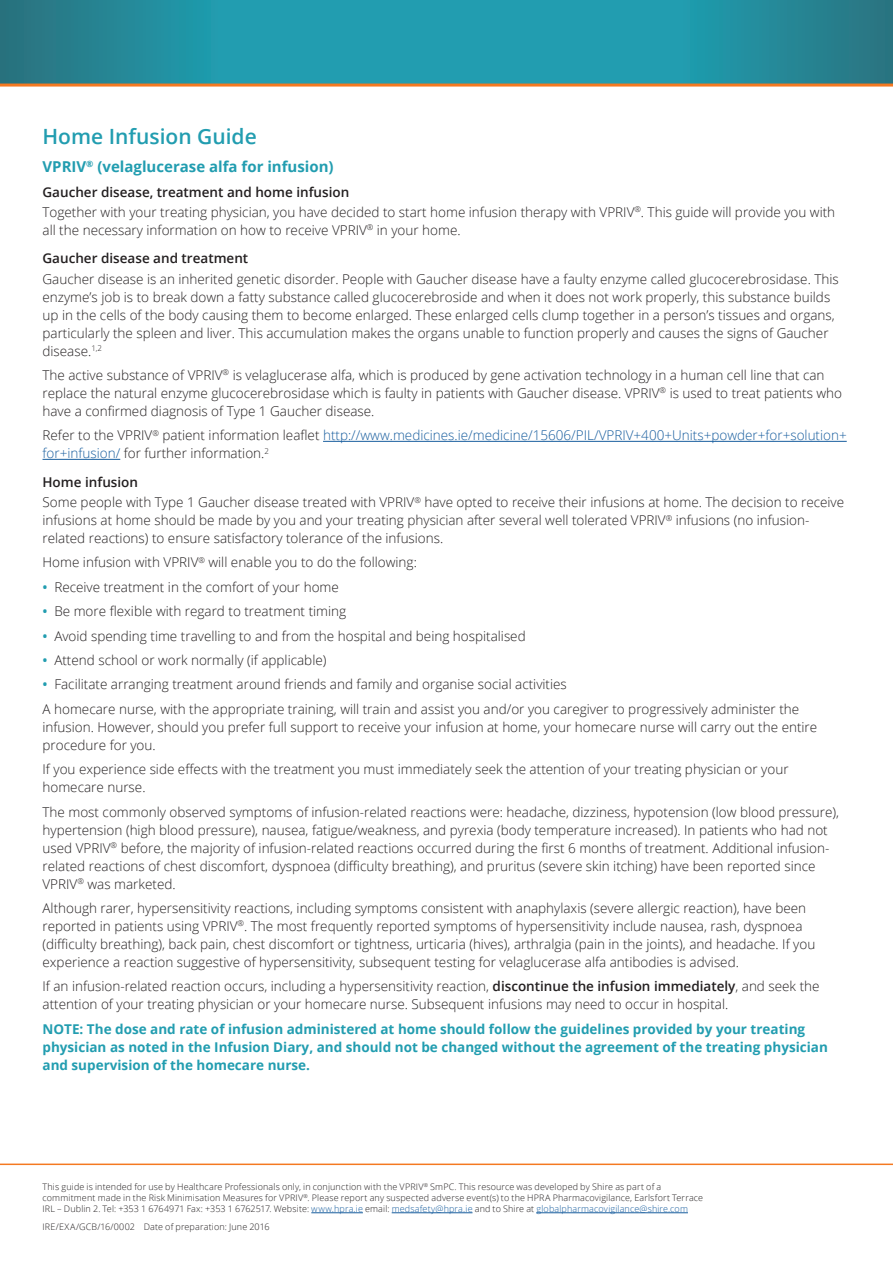
<style>
.page{position:relative;width:893px;height:1263px;background:#fff}
.page>*{position:absolute;margin:0;border:0;box-sizing:border-box;transform-origin:0 0}
.Large_Heading_Turq{font:600 21px "Open Sans";color:#229db0}
.Sub_Head_Turq{font:700 15px "Open Sans";color:#229db0}
.Body_Copy{font:300 13.5px/18px "Open Sans";color:#231f20}
.t1{font:700 13.5px/18px "Open Sans";color:#229db0}
.Body_Copy-2{font:300 13.5px/18px "Open Sans";color:#175d9e}
.Sub_Head_Black{font:600 13.5px "Open Sans";color:#231f20}
.t2{font:300 9px/11.2px "Open Sans";letter-spacing:.015em;color:#231f20}
.s1{color:#231f20}
.s2{font-weight:600;color:#229db0}
.s3{font-weight:600}
.s4{color:#175d9e}
</style>
<div class="page">
<svg style="left:0;top:0;width:893px;height:84px;background:#2492a2"></svg>
<hr style="left:0;top:84px;width:893px;height:3px;background:#f47921">
<hr style="left:0;top:1163px;width:893px;height:2px;background:#f47921">
<hr style="left:311px;top:1212px;width:52px;height:1px;background:#175d9e">
<hr style="left:392px;top:1212px;width:80px;height:1px;background:#175d9e">
<hr style="left:536px;top:1212px;width:152px;height:1px;background:#175d9e">
<hr style="left:323px;top:441px;width:524px;height:1px;background:#175d9e">
<hr style="left:43px;top:459px;width:77px;height:1px;background:#175d9e">
<p class="Large_Heading_Turq" style="left:43px;top:122px;width:216px">Home Infusion Guide</p>
<p class="Sub_Head_Turq" style="left:43px;top:156px;width:293px">VPRIV<sup>®</sup> (velaglucerase alfa for infusion)</p>
<p class="Sub_Head_Black" style="left:43px;top:182px;width:308px">Gaucher disease, treatment and home infusion</p>
<p class="Body_Copy" style="left:43px;top:203px;width:794px">Together with your treating physician, you have decided to start home infusion therapy with VPRIV<sup>®</sup>. This guide will provide you with all the necessary information on how to receive VPRIV<sup>®</sup> in your home.</p>
<p class="Sub_Head_Black" style="left:43px;top:249px;width:207px">Gaucher disease and treatment</p>
<p class="Body_Copy" style="left:43px;top:269px;width:798px">Gaucher disease is an inherited genetic disorder. People with Gaucher disease have a faulty enzyme called glucocerebrosidase. This enzyme’s job is to break down a fatty substance called glucocerebroside and when it does not work properly, this substance builds up in the cells of the body causing them to become enlarged. These enlarged cells clump together in a person’s tissues and organs, particularly the spleen and liver. This accumulation makes the organs unable to function properly and causes the signs of Gaucher disease.<sup>1,2</sup></p>
<p class="Body_Copy" style="left:43px;top:366px;width:801px">The active substance of VPRIV<sup>®</sup> is velaglucerase alfa, which is produced by gene activation technology in a human cell line that can replace the natural enzyme glucocerebrosidase which is faulty in patients with Gaucher disease. VPRIV<sup>®</sup> is used to treat patients who have a confirmed diagnosis of Type 1 Gaucher disease.</p>
<p class="Body_Copy-2" style="left:43px;top:426px;width:806px"><span class="s1">Refer to the VPRIV</span><sup>®</sup> <span class="s1">patient information leaflet</span> http://www.medicines.ie/medicine/15606/PIL/VPRIV+400+Units+powder+for+solution+ for+infusion/ <span class="s1">for further information.</span><sup>2</sup></p>
<p class="Sub_Head_Black" style="left:43px;top:473px;width:97px">Home infusion</p>
<p class="Body_Copy" style="left:43px;top:493px;width:803px">Some people with Type 1 Gaucher disease treated with VPRIV<sup>®</sup> have opted to receive their infusions at home. The decision to receive infusions at home should be made by you and your treating physician after several well tolerated VPRIV<sup>®</sup> infusions (no infusion&shy;related reactions) to ensure satisfactory tolerance of the infusions.</p>
<p class="Body_Copy" style="left:43px;top:553px;width:376px">Home infusion with VPRIV<sup>®</sup> will enable you to do the following:</p>
<p class="Body_Copy" style="left:43px;top:578px;width:298px"><span class="s2">•</span> Receive treatment in the comfort of your home</p>
<p class="Body_Copy" style="left:43px;top:602px;width:305px"><span class="s2">•</span> Be more flexible with regard to treatment timing</p>
<p class="Body_Copy" style="left:43px;top:626px;width:485px"><span class="s2">•</span> Avoid spending time travelling to and from the hospital and being hospitalised</p>
<p class="Body_Copy" style="left:43px;top:651px;width:285px"><span class="s2">•</span> Attend school or work normally (if applicable)</p>
<p class="Body_Copy" style="left:43px;top:675px;width:526px"><span class="s2">•</span> Facilitate arranging treatment around friends and family and organise social activities</p>
<p class="Body_Copy" style="left:43px;top:699px;width:776px">A homecare nurse, with the appropriate training, will train and assist you and/or you caregiver to progressively administer the infusion. However, should you prefer full support to receive your infusion at home, your homecare nurse will carry out the entire procedure for you.</p>
<p class="Body_Copy" style="left:43px;top:760px;width:748px">If you experience side effects with the treatment you must immediately seek the attention of your treating physician or your homecare nurse.</p>
<p class="Body_Copy" style="left:43px;top:802px;width:798px">The most commonly observed symptoms of infusion-related reactions were: headache, dizziness, hypotension (low blood pressure), hypertension (high blood pressure), nausea, fatigue/weakness, and pyrexia (body temperature increased). In patients who had not used VPRIV<sup>®</sup> before, the majority of infusion-related reactions occurred during the first 6 months of treatment. Additional infusion&shy;related reactions of chest discomfort, dyspnoea (difficulty breathing), and pruritus (severe skin itching) have been reported since VPRIV<sup>®</sup> was marketed.</p>
<p class="Body_Copy" style="left:43px;top:899px;width:774px">Although rarer, hypersensitivity reactions, including symptoms consistent with anaphylaxis (severe allergic reaction), have been reported in patients using VPRIV<sup>®</sup>. The most frequently reported symptoms of hypersensitivity include nausea, rash, dyspnoea (difficulty breathing), back pain, chest discomfort or tightness, urticaria (hives), arthralgia (pain in the joints), and headache. If you experience a reaction suggestive of hypersensitivity, subsequent testing for velaglucerase alfa antibodies is advised.</p>
<p class="Body_Copy" style="left:43px;top:977px;width:778px">If an infusion-related reaction occurs, including a hypersensitivity reaction, <span class="s3">discontinue the infusion immediately</span>, and seek the attention of your treating physician or your homecare nurse. Subsequent infusions may need to occur in hospital.</p>
<p class="t1" style="left:43px;top:1019px;width:787px">NOTE: The dose and rate of infusion administered at home should follow the guidelines provided by your treating physician as noted in the Infusion Diary, and should not be changed without the agreement of the treating physician and supervision of the homecare nurse.</p>
<p class="t2" style="left:43px;top:1180px;width:662px">This guide is intended for use by Healthcare Professionals only, in conjunction with the VPRIV<sup>®</sup> SmPC. This resource was developed by Shire as part of a commitment made in the Risk Minimisation Measures for VPRIV<sup>®</sup>. Please report any suspected adverse event(s) to the HPRA Pharmacovigilance, Earlsfort Terrace<br>IRL – Dublin 2. Tel: +353 1 6764971 Fax: +353 1 6762517. Website: <span class="s4">www.hpra.ie</span> email: <span class="s4">medsafety@hpra.ie</span> and to Shire at <span class="s4">globalpharmacovigilance@shire.com</span></p>
<p class="t2" style="left:43px;top:1220px;width:229px">IRE/EXA/GCB/16/0002 Date of preparation: June 2016</p>
</div>
